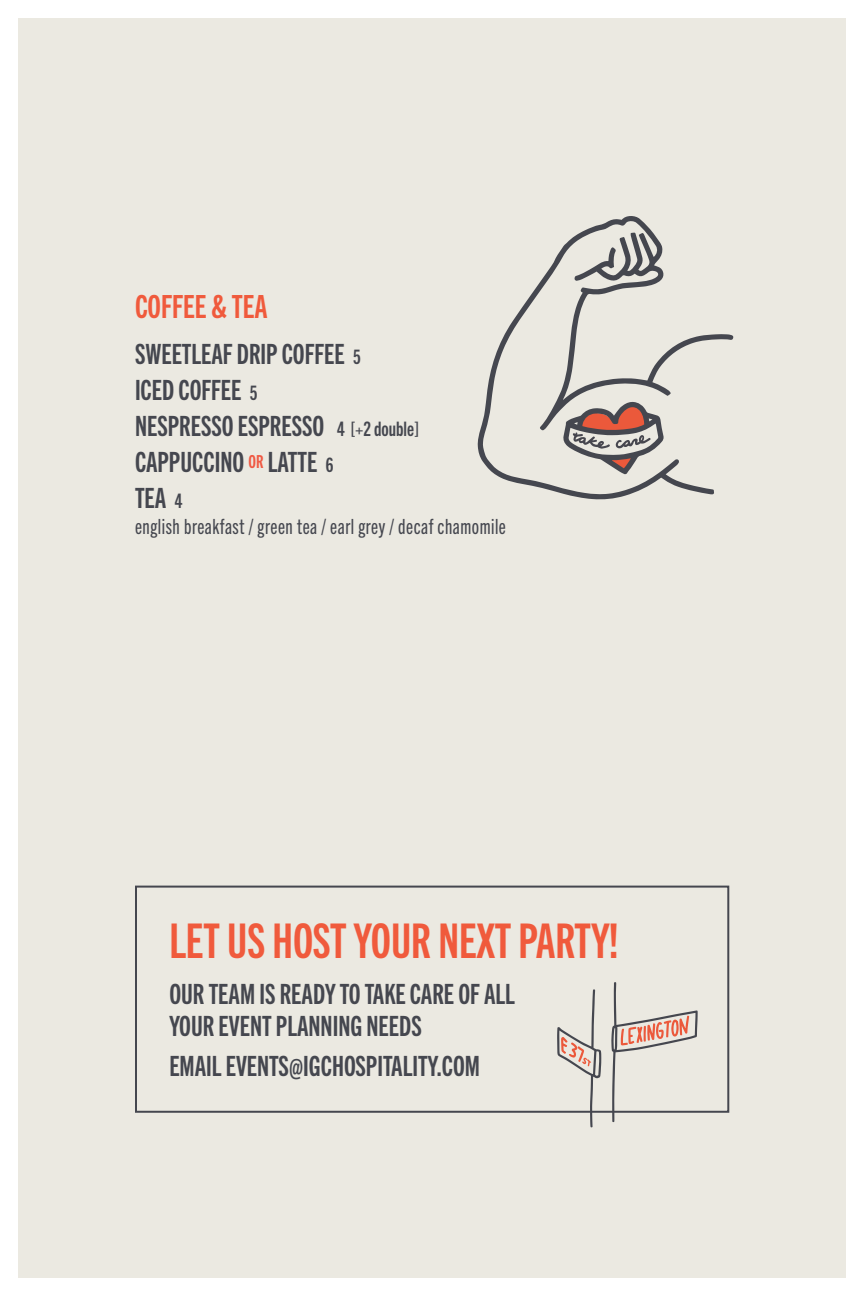
<style>
.page{position:relative;width:864px;height:1296px;background:#fff}
.page>*{position:absolute;margin:0;border:0;box-sizing:border-box;transform-origin:0 0}
.Section_Header{font:48px "Trade Gothic Next LT Pro Bd Cm";color:#f05a3c}
.Section_Header-2{font:32px "Trade Gothic Next LT Pro Bd Cm";color:#f05a3c}
.t1{font:28px/32px "Trade Gothic Next LT Pro Bd Cm";color:#45474f}
.Body{font:21px "Trade Gothic Next LT Pro Cm";letter-spacing:.025em;color:#45474f}
.s1{font-size:20px}
.s2{font-size:18px;color:#f05943}
</style>
<div class="page">
<div style="left:18px;top:18px;width:828px;height:1260px;background:#ebe9e1"></div>
<svg style="left:477px;top:216px;width:257px;height:284px"></svg>
<svg style="left:563px;top:400px;width:101px;height:75px"></svg>
<div style="left:135px;top:886px;width:594px;height:227px;border:2px solid #45474f"></div>
<svg style="left:611px;top:982px;width:87px;height:140px"></svg>
<svg style="left:557px;top:989px;width:44px;height:139px"></svg>
<p class="Section_Header-2" style="left:135px;top:286px;width:134px">COFFEE &amp; TEA</p>
<p class="t1" style="left:135px;top:337px;width:227px">SWEETLEAF DRIP COFFEE <span class="s1">5</span></p>
<p class="t1" style="left:135px;top:373px;width:124px">ICED COFFEE <span class="s1">5</span></p>
<p class="t1" style="left:135px;top:409px;width:285px">NESPRESSO ESPRESSO <span class="s1">4 [+2 double]</span></p>
<p class="t1" style="left:135px;top:445px;width:200px">CAPPUCCINO <span class="s2">OR</span> LATTE <span class="s1">6</span></p>
<p class="t1" style="left:135px;top:481px;width:49px">TEA <span class="s1">4</span></p>
<p class="Body" style="left:135px;top:513px;width:373px">english breakfast / green tea / earl grey / decaf chamomile</p>
<p class="Section_Header" style="left:169px;top:908px;width:451px">LET US HOST YOUR NEXT PARTY!</p>
<p class="t1" style="left:169px;top:976px;width:347px">OUR TEAM IS READY TO TAKE CARE OF ALL<br>YOUR EVENT PLANNING NEEDS</p>
<p class="t1" style="left:169px;top:1048px;width:312px">EMAIL EVENTS@IGCHOSPITALITY.COM</p>
</div>
